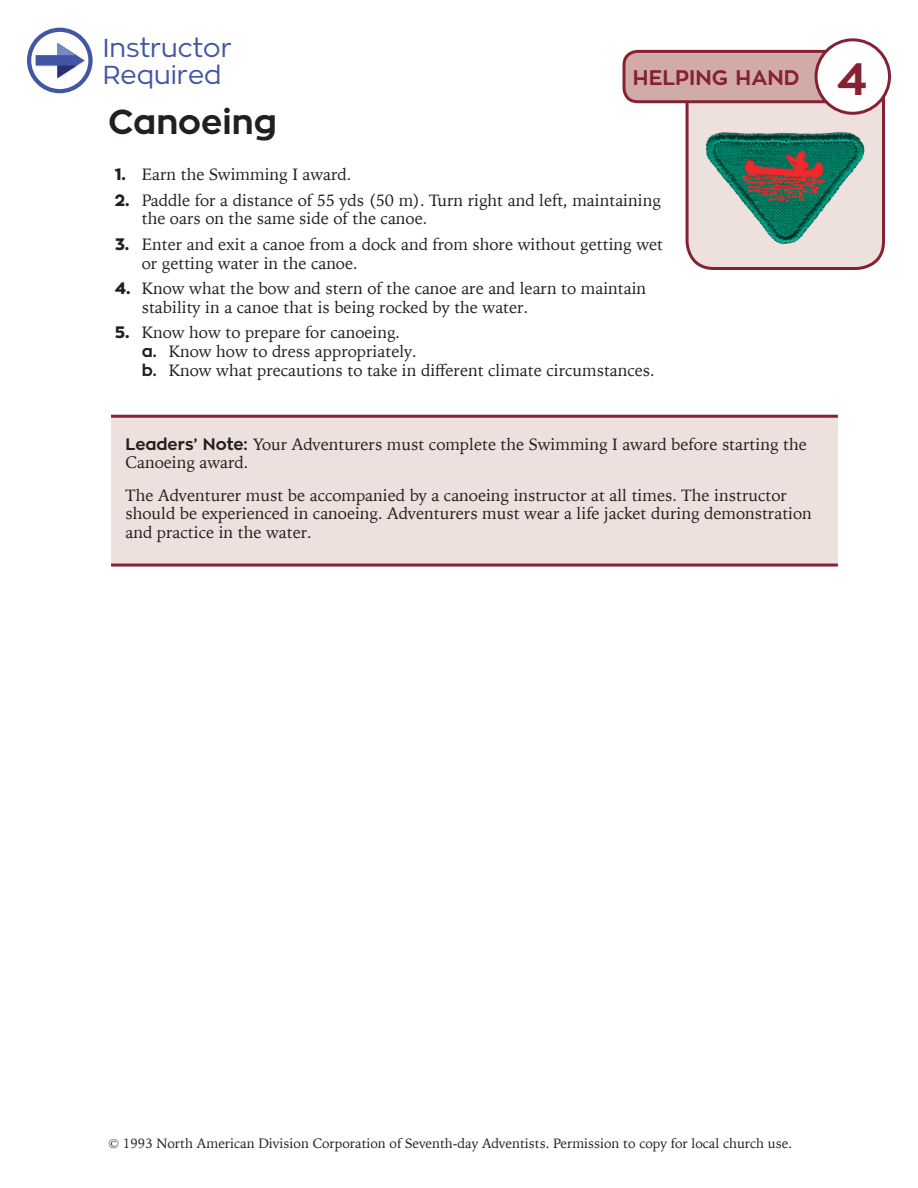
<style>
.page{position:relative;width:918px;height:1188px;background:#fff}
.page>*{position:absolute;margin:0;border:0;box-sizing:border-box;transform-origin:0 0}
.t1{font:700 34.5px "Zona Pro";color:#231f20}
.t2{font:25.8px/26.2px "Zona Pro";color:#4157a5}
.t3{font:700 21px "Zona Pro";color:#862134}
.t4{font:16.5px/18.8px "Iowan Old Style";color:#231f20}
.t5{font:13.5px "Iowan Old Style";color:#231f20}
.s1{font-size:45px}
.s2{font-family:"Zona Pro";font-weight:800}
.s3{font-family:"Zona Pro";font-weight:700}
</style>
<div class="page">
<div style="left:27px;top:28px;width:66px;height:65px;background:#4256a5;border-radius:50%"></div>
<svg style="left:32px;top:33px;width:57px;height:57px"></svg>
<div style="left:31px;top:32px;width:57px;height:57px;background:#fff;border-radius:50%"></div>
<svg style="left:36px;top:43px;width:49px;height:36px"></svg>
<div style="left:111px;top:418px;width:727px;height:146px;background:#ede0dd"></div>
<hr style="left:111px;top:415px;width:727px;height:3px;background:#862134">
<hr style="left:111px;top:564px;width:727px;height:3px;background:#862134">
<svg style="left:622px;top:48px;width:265px;height:222px"></svg>
<div style="left:816px;top:40px;width:74px;height:73px;background:#fff;border-radius:50%"></div>
<div style="left:815px;top:38px;width:76px;height:77px;border:3px solid #862134;border-radius:50%"></div>
<img style="left:684px;top:118px;width:203px;height:140px">
<h2 class="t2" style="left:103px;top:35px;width:131px">Instructor<br>Required</h2>
<p class="t3" style="left:633px;top:64px;width:236px">HELPING HAND <span class="s1">4</span></p>
<h1 class="t1" style="left:108px;top:100px;width:171px">Canoeing</h1>
<p class="t4" style="left:115px;top:164px;width:238px"><span class="s2">1.</span> Earn the Swimming I award.</p>
<p class="t4" style="left:142px;top:190px;width:521px;text-indent:-27px"><span class="s2">2.</span> Paddle for a distance of 55 yds (50 m). Turn right and left, maintaining the oars on the same side of the canoe.</p>
<p class="t4" style="left:142px;top:234px;width:523px;text-indent:-27px"><span class="s2">3.</span> Enter and exit a canoe from a dock and from shore without getting wet or getting water in the canoe.</p>
<p class="t4" style="left:142px;top:278px;width:506px;text-indent:-27px"><span class="s2">4.</span> Know what the bow and stern of the canoe are and learn to maintain stability in a canoe that is being rocked by the water.</p>
<p class="t4" style="left:142px;top:322px;width:515px;text-indent:-27px"><span class="s2">5.</span> Know how to prepare for canoeing.<br><span class="s3">a.</span> Know how to dress appropriately.<br><span class="s3">b.</span> Know what precautions to take in different climate circumstances.</p>
<p class="t4" style="left:125px;top:434px;width:683px"><span class="s3">Leaders’ Note:</span> Your Adventurers must complete the Swimming I award before starting the<br>Canoeing award.</p>
<p class="t4" style="left:125px;top:485px;width:688px">The Adventurer must be accompanied by a canoeing instructor at all times. The instructor should be experienced in canoeing. Adventurers must wear a life jacket during demonstration and practice in the water.</p>
<p class="t5" style="left:108px;top:1131px;width:686px">© 1993 North American Division Corporation of Seventh-day Adventists. Permission to copy for local church use.</p>
</div>
